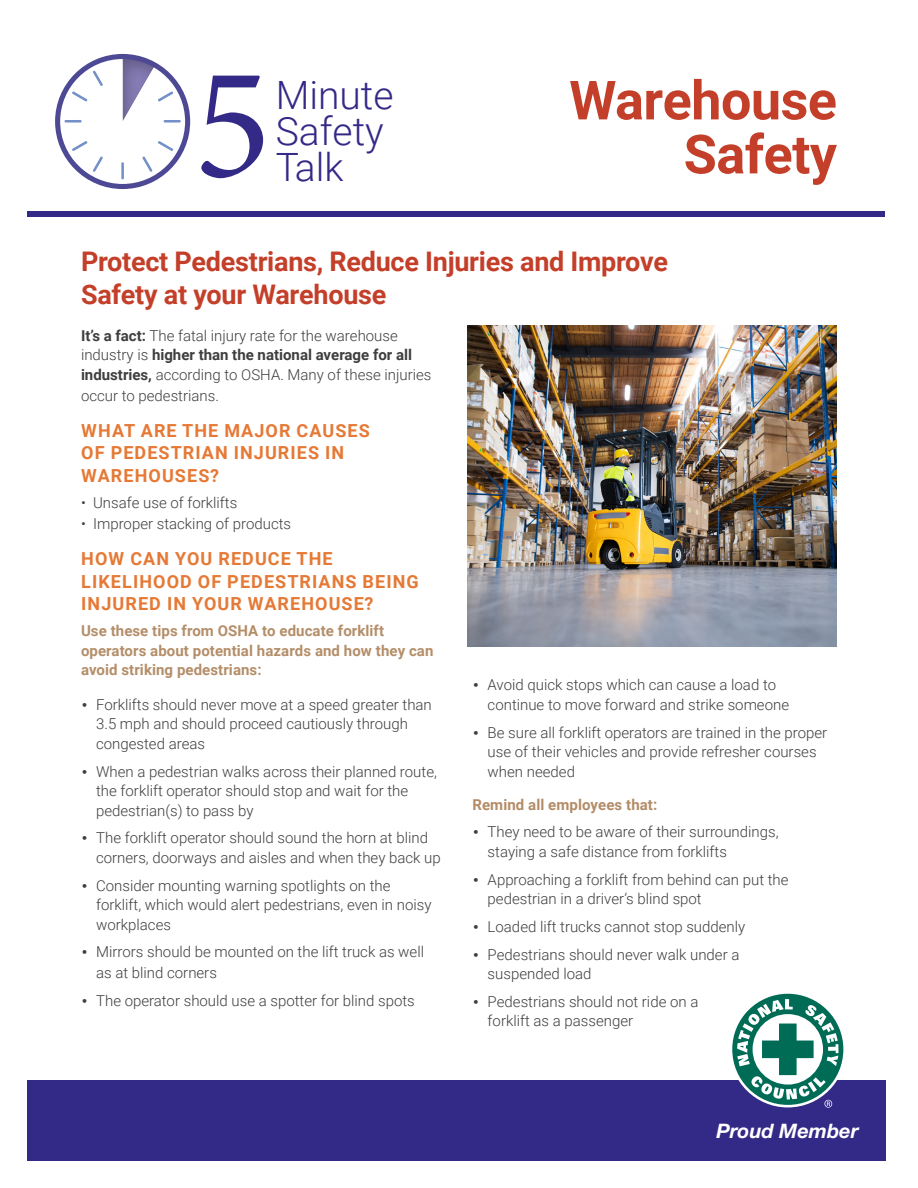
<style>
.page{position:relative;width:918px;height:1188px;background:#fff}
.page>*{position:absolute;margin:0;border:0;box-sizing:border-box;transform-origin:0 0}
.t1{font:161.55px "Minion Pro";color:#332986}
.H1_green{font:700 54px/54px "Roboto";letter-spacing:-.01em;color:#c43f29;text-align:right}
.t2{font:300 39px/36px "Roboto";color:#332986}
.H1_green-2{font:700 27px/33px "Roboto";letter-spacing:-.01em;color:#c43f29}
.t3{font:italic 700 19.95px "Helvetica Neue LT Std";color:#fff}
.Subtitle{font:700 18px/22.5px "Roboto";letter-spacing:.06em;color:#e57935}
.body{font:300 15px/19.5px "Roboto";color:#3e3e3f}
.Body{font:700 15px/19.5px "Roboto";letter-spacing:.005em;color:#b48e69}
.Body-2{font:700 15px "Roboto";letter-spacing:.005em;color:#b38c67}
.s1{font-weight:700}
.s2{font-family:"DIN Next LT Pro";font-size:16.5px}
</style>
<div class="page">
<svg style="left:55px;top:54px;width:135px;height:135px"></svg>
<div style="left:27px;top:1080px;width:858px;height:81px;background:#332986"></div>
<svg style="left:730px;top:991px;width:116px;height:116px"></svg>
<div style="left:732px;top:994px;width:111px;height:111px;background:#006c55;border-radius:50%"></div>
<svg style="left:737px;top:999px;width:102px;height:109px"></svg>
<img style="left:467px;top:325px;width:370px;height:322px">
<div style="left:27px;top:211px;width:858px;height:5px;background:#332986"></div>
<p class="t1" style="left:193px;top:17px;width:79px">5</p>
<p class="t2" style="left:276px;top:75px;width:119px">Minute</p>
<p class="t2" style="left:276px;top:111px;width:110px">Safety<br>Talk</p>
<p class="H1_green" style="left:569px;top:71px;width:269px">Warehouse<br>Safety</p>
<p class="H1_green-2" style="left:81px;top:244px;width:589px">Protect Pedestrians, Reduce Injuries and Improve<br>Safety at your Warehouse</p>
<p class="body" style="left:81px;top:325px;width:352px"><span class="s1">It’s a fact:</span> The fatal injury rate for the warehouse industry is <span class="s1">higher than the national average for all industries,</span> according to OSHA. Many of these injuries</p>
<p class="body" style="left:81px;top:385px;width:139px">occur to pedestrians.</p>
<p class="Subtitle" style="left:81px;top:419px;width:290px">WHAT ARE THE MAJOR CAUSES<br>OF PEDESTRIAN INJURIES IN<br>WAREHOUSES?</p>
<p class="body" style="left:81px;top:492px;width:158px">• Unsafe use of forklifts</p>
<p class="body" style="left:81px;top:513px;width:212px">• Improper stacking of products</p>
<p class="Subtitle" style="left:81px;top:547px;width:339px">HOW CAN YOU REDUCE THE<br>LIKELIHOOD OF PEDESTRIANS BEING<br>INJURED IN YOUR WAREHOUSE?</p>
<p class="Body" style="left:81px;top:621px;width:354px">Use these tips from OSHA to educate forklift operators about potential hazards and how they can avoid striking pedestrians:</p>
<p class="body" style="left:96px;top:694px;width:337px;text-indent:-15px"><span class="s2">•</span> Forklifts should never move at a speed greater than<br>3.5 mph and should proceed cautiously through congested areas</p>
<p class="body" style="left:96px;top:761px;width:342px;text-indent:-15px"><span class="s2">•</span> When a pedestrian walks across their planned route, the forklift operator should stop and wait for the pedestrian(s) to pass by</p>
<p class="body" style="left:96px;top:828px;width:346px;text-indent:-15px"><span class="s2">•</span> The forklift operator should sound the horn at blind corners, doorways and aisles and when they back up</p>
<p class="body" style="left:96px;top:875px;width:337px;text-indent:-15px"><span class="s2">•</span> Consider mounting warning spotlights on the forklift, which would alert pedestrians, even in noisy workplaces</p>
<p class="body" style="left:96px;top:941px;width:329px;line-height:21px;text-indent:-15px"><span class="s2">•</span> Mirrors should be mounted on the lift truck as well as at blind corners</p>
<p class="body" style="left:81px;top:990px;width:335px"><span class="s2">•</span> The operator should use a spotter for blind spots</p>
<p class="body" style="left:488px;top:675px;width:303px;text-indent:-15px"><span class="s2">•</span> Avoid quick stops which can cause a load to continue to move forward and strike someone</p>
<p class="body" style="left:488px;top:722px;width:341px;text-indent:-15px"><span class="s2">•</span> Be sure all forklift operators are trained in the proper use of their vehicles and provide refresher courses when needed</p>
<p class="Body-2" style="left:472px;top:794px;width:186px">Remind all employees that:</p>
<p class="body" style="left:488px;top:822px;width:292px;text-indent:-15px"><span class="s2">•</span> They need to be aware of their surroundings, staying a safe distance from forklifts</p>
<p class="body" style="left:488px;top:869px;width:302px;text-indent:-15px"><span class="s2">•</span> Approaching a forklift from behind can put the pedestrian in a driver’s blind spot</p>
<p class="body" style="left:472px;top:916px;width:274px"><span class="s2">•</span> Loaded lift trucks cannot stop suddenly</p>
<p class="body" style="left:488px;top:944px;width:253px;text-indent:-15px"><span class="s2">•</span> Pedestrians should never walk under a suspended load</p>
<p class="body" style="left:488px;top:991px;width:212px;text-indent:-15px"><span class="s2">•</span> Pedestrians should not ride on a forklift as a passenger</p>
<h3 class="t3" style="left:716px;top:1119px;width:144px">Proud Member</h3>
</div>
